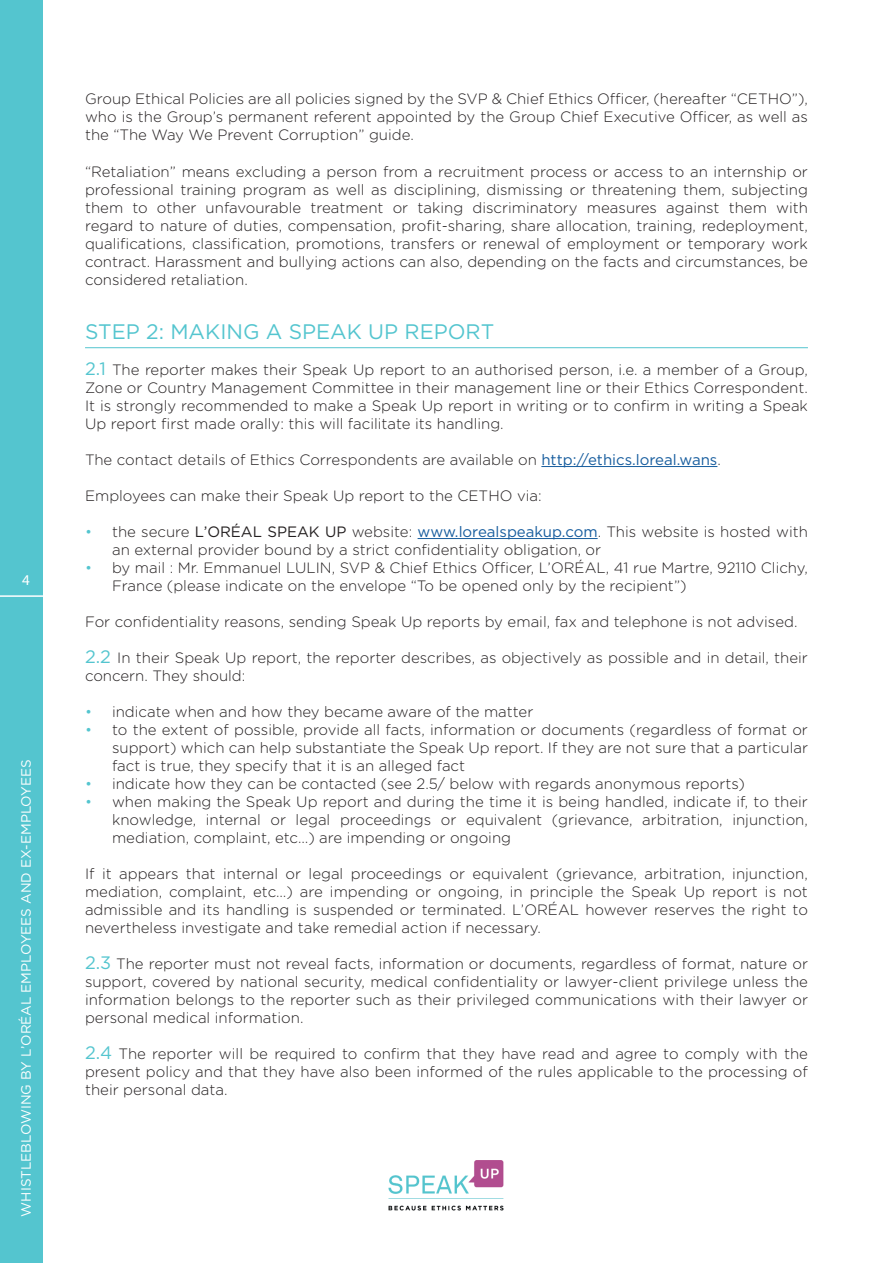
<style>
.page{position:relative;width:893px;height:1263px;background:#fff}
.page>*{position:absolute;margin:0;border:0;box-sizing:border-box;transform-origin:0 0}
.t1{font:21px "Gotham";color:#54c5cf}
.t2{font:300 15px/18px "Gotham Rounded";color:#231f20;text-align:justify}
.t3{font:15px "Myriad Pro";color:#fff}
.t4{font:13.5px "Gotham";color:#fff}
.s1{font-family:"Gotham";font-weight:400;font-size:18px;color:#54c5cf}
.s2{font-family:"Gotham";font-weight:400;color:#175d9e}
.s3{color:#54c5cf}
.s4{font-family:"Gotham";font-weight:400}
</style>
<div class="page">
<div style="left:0;top:0;width:43px;height:1263px;background:#54c5cf"></div>
<hr style="left:0;top:595px;width:47px;height:2px;background:#fff">
<hr style="left:541px;top:466px;width:176px;height:1px;background:#175d9e">
<hr style="left:418px;top:538px;width:180px;height:1px;background:#175d9e">
<hr style="left:85px;top:347px;width:723px;height:1px;background:#54c5cf">
<img style="left:388px;top:1161px;width:116px;height:50px">
<p class="t3" style="left:22px;top:571px;width:9px">4</p>
<p class="t4" style="left:18px;top:1216px;width:458px;rotate:-90deg">WHISTLEBLOWING BY L’ORÉAL EMPLOYEES AND EX-EMPLOYEES</p>
<p class="t2" style="left:85px;top:89px;width:724px">Group Ethical Policies are all policies signed by the SVP &amp; Chief Ethics Officer, (hereafter “CETHO”), who is the Group’s permanent referent appointed by the Group Chief Executive Officer, as well as the “The Way We Prevent Corruption” guide.</p>
<p class="t2" style="left:85px;top:161px;width:724px">“Retaliation” means excluding a person from a recruitment process or access to an internship or professional training program as well as disciplining, dismissing or threatening them, subjecting them to other unfavourable treatment or taking discriminatory measures against them with regard to nature of duties, compensation, profit-sharing, share allocation, training, redeployment, qualifications, classification, promotions, transfers or renewal of employment or temporary work contract. Harassment and bullying actions can also, depending on the facts and circumstances, be considered retaliation.</p>
<h1 class="t1" style="left:85px;top:319px;width:411px">STEP 2: MAKING A SPEAK UP REPORT</h1>
<p class="t2" style="left:85px;top:359px;width:724px"><span class="s1">2.1</span> The reporter makes their Speak Up report to an authorised person, i.e. a member of a Group, Zone or Country Management Committee in their management line or their Ethics Correspondent.<br>It is strongly recommended to make a Speak Up report in writing or to confirm in writing a Speak Up report first made orally: this will facilitate its handling.</p>
<p class="t2" style="left:85px;top:449px;width:637px">The contact details of Ethics Correspondents are available on <span class="s2">http://ethics.loreal.wans</span>.</p>
<p class="t2" style="left:85px;top:485px;width:458px">Employees can make their Speak Up report to the CETHO via:</p>
<p class="t2" style="left:112px;top:521px;width:697px;text-indent:-27px"><span class="s3">•</span> the secure <span class="s4">L’ORÉAL SPEAK UP</span> website: <span class="s2">www.lorealspeakup.com</span>. This website is hosted with an external provider bound by a strict confidentiality obligation, or</p>
<p class="t2" style="left:112px;top:557px;width:697px;text-indent:-27px"><span class="s3">•</span> by mail : Mr. Emmanuel LULIN, SVP &amp; Chief Ethics Officer, L’ORÉAL, 41 rue Martre, 92110 Clichy,<br>France (please indicate on the envelope “To be opened only by the recipient”)</p>
<p class="t2" style="left:85px;top:611px;width:714px">For confidentiality reasons, sending Speak Up reports by email, fax and telephone is not advised.</p>
<p class="t2" style="left:85px;top:647px;width:724px"><span class="s1">2.2</span> In their Speak Up report, the reporter describes, as objectively as possible and in detail, their concern. They should:</p>
<p class="t2" style="left:85px;top:701px;width:450px"><span class="s3">•</span> indicate when and how they became aware of the matter</p>
<p class="t2" style="left:112px;top:719px;width:697px;text-indent:-27px"><span class="s3">•</span> to the extent of possible, provide all facts, information or documents (regardless of format or support) which can help substantiate the Speak Up report. If they are not sure that a particular fact is true, they specify that it is an alleged fact</p>
<p class="t2" style="left:85px;top:773px;width:661px"><span class="s3">•</span> indicate how they can be contacted (see 2.5/ below with regards anonymous reports)</p>
<p class="t2" style="left:112px;top:791px;width:697px;text-indent:-27px"><span class="s3">•</span> when making the Speak Up report and during the time it is being handled, indicate if, to their knowledge, internal or legal proceedings or equivalent (grievance, arbitration, injunction, mediation, complaint, etc…) are impending or ongoing</p>
<p class="t2" style="left:85px;top:863px;width:724px">If it appears that internal or legal proceedings or equivalent (grievance, arbitration, injunction, mediation, complaint, etc…) are impending or ongoing, in principle the Speak Up report is not admissible and its handling is suspended or terminated. L’ORÉAL however reserves the right to nevertheless investigate and take remedial action if necessary.</p>
<p class="t2" style="left:85px;top:953px;width:724px"><span class="s1">2.3</span> The reporter must not reveal facts, information or documents, regardless of format, nature or support, covered by national security, medical confidentiality or lawyer-client privilege unless the information belongs to the reporter such as their privileged communications with their lawyer or personal medical information.</p>
<p class="t2" style="left:85px;top:1043px;width:724px"><span class="s1">2.4</span> The reporter will be required to confirm that they have read and agree to comply with the present policy and that they have also been informed of the rules applicable to the processing of their personal data.</p>
</div>
